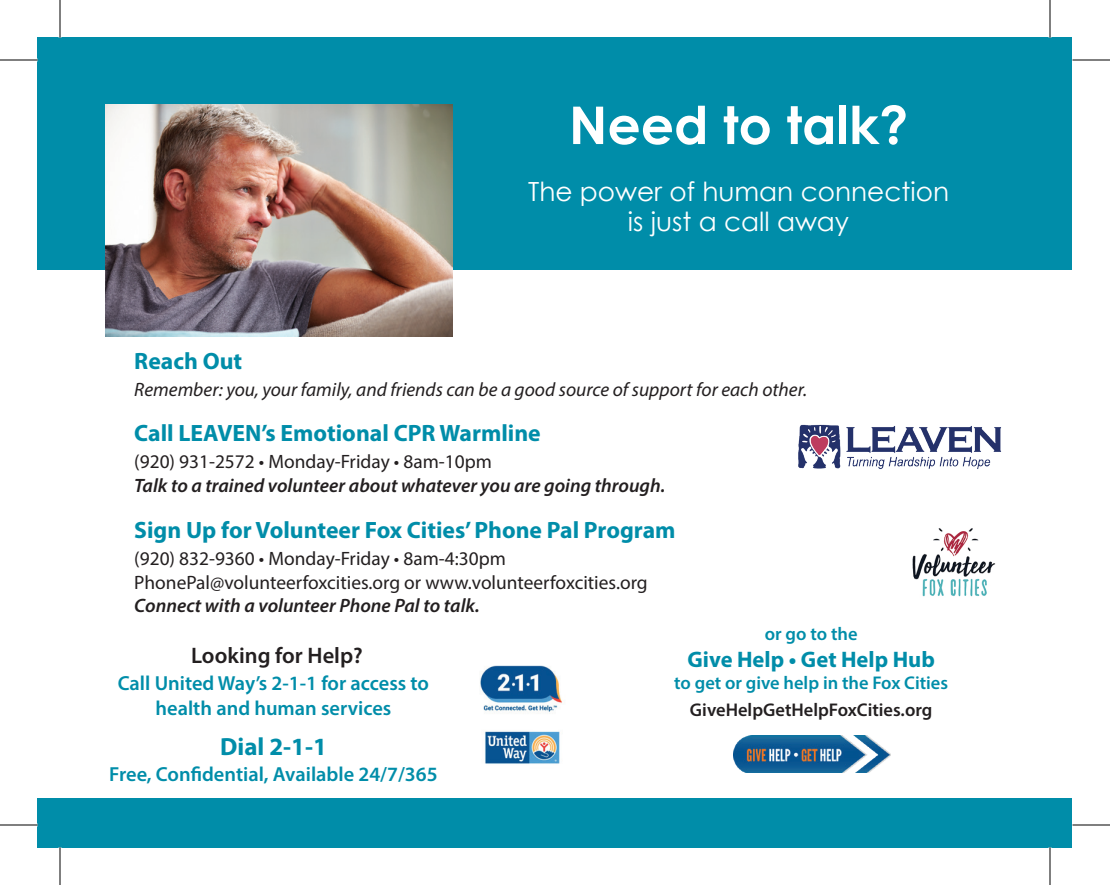
<style>
.page{position:relative;width:1110px;height:885px;background:#fff}
.page>*{position:absolute;margin:0;border:0;box-sizing:border-box;transform-origin:0 0}
.t1{font:700 52px "Century Gothic";color:#fff}
.t2{font:26.5px/30px "Century Gothic";color:#fff;text-align:center}
.t3{font:700 25px "Myriad Pro";color:#008da9}
.t4{font:700 23.75px "Myriad Pro";color:#008da9}
.t5{font:700 22.5px "Myriad Pro";color:#008da9}
.t6{font:600 22.5px "Myriad Pro";color:#231f20}
.t7{font:600 20.25px/25.2px "Myriad Pro";color:#008da9;text-align:center}
.t8{font:19.5px/23.2px "Myriad Pro";color:#231f20}
.t9{font:italic 600 19.5px "Myriad Pro";color:#231f20}
.t10{font:italic 19.5px "Myriad Pro";color:#231f20}
.t11{font:600 18.5px "Myriad Pro";color:#008da9}
.t12{font:600 18.5px "Myriad Pro";color:#231f20}
</style>
<div class="page">
<div style="left:38px;top:798px;width:1034px;height:50px;background:#008da9"></div>
<img style="left:798px;top:424px;width:204px;height:46px">
<img style="left:912px;top:528px;width:84px;height:69px">
<div style="left:38px;top:38px;width:1034px;height:232px;background:#008da9"></div>
<img style="left:734px;top:735px;width:156px;height:38px">
<img style="left:485px;top:731px;width:75px;height:33px">
<img style="left:480px;top:665px;width:82px;height:47px">
<img style="left:105px;top:104px;width:348px;height:232px">
<svg style="left:0;top:58px;width:38px;height:4px"></svg>
<svg style="left:1072px;top:59px;width:38px;height:1px"></svg>
<svg style="left:0;top:823px;width:38px;height:4px"></svg>
<svg style="left:1072px;top:824px;width:38px;height:1px"></svg>
<svg style="left:58px;top:0;width:4px;height:38px"></svg>
<svg style="left:59px;top:848px;width:1px;height:37px"></svg>
<svg style="left:1048px;top:0;width:4px;height:38px"></svg>
<svg style="left:1049px;top:848px;width:1px;height:37px"></svg>
<hr style="left:0;top:60px;width:38px;height:1px;background:#000">
<hr style="left:1072px;top:60px;width:38px;height:1px;background:#000">
<hr style="left:0;top:825px;width:38px;height:1px;background:#000">
<hr style="left:1072px;top:825px;width:38px;height:1px;background:#000">
<hr style="left:60px;top:0;width:1px;height:38px;background:#000">
<hr style="left:60px;top:848px;width:1px;height:37px;background:#000">
<hr style="left:1050px;top:0;width:1px;height:38px;background:#000">
<hr style="left:1050px;top:848px;width:1px;height:37px;background:#000">
<p class="t4" style="left:134px;top:346px;width:110px">Reach Out</p>
<h1 class="t1" style="left:569px;top:86px;width:341px">Need to talk?</h1>
<h2 class="t2" style="left:528px;top:176px;width:423px">The power of human connection is just a call away</h2>
<p class="t10" style="left:134px;top:377px;width:674px">Remember: you, your family, and friends can be a good source of support for each other.</p>
<p class="t4" style="left:134px;top:418px;width:408px">Call LEAVEN’s Emotional CPR Warmline</p>
<p class="t8" style="left:134px;top:450px;width:359px">(920) 931-2572 • Monday-Friday • 8am-10pm</p>
<p class="t9" style="left:134px;top:473px;width:533px">Talk to a trained volunteer about whatever you are going through.</p>
<p class="t4" style="left:134px;top:514px;width:543px">Sign Up for Volunteer Fox Cities’ Phone Pal Program</p>
<p class="t8" style="left:134px;top:547px;width:515px">(920) 832-9360 • Monday-Friday • 8am-4:30pm<br>PhonePal@volunteerfoxcities.org or www.volunteerfoxcities.org</p>
<p class="t9" style="left:134px;top:593px;width:347px">Connect with a volunteer Phone Pal to talk.</p>
<p class="t6" style="left:191px;top:641px;width:173px">Looking for Help?</p>
<p class="t7" style="left:118px;top:670px;width:313px">Call United Way’s 2-1-1 for access to health and human services</p>
<p class="t3" style="left:220px;top:730px;width:108px">Dial 2-1-1</p>
<p class="t7" style="left:109px;top:761px;width:330px">Free, Confidential, Available 24/7/365</p>
<p class="t11" style="left:765px;top:622px;width:94px">or go to the</p>
<p class="t5" style="left:687px;top:645px;width:249px">Give Help • Get Help Hub</p>
<p class="t11" style="left:674px;top:671px;width:275px">to get or give help in the Fox Cities</p>
<p class="t12" style="left:690px;top:698px;width:244px">GiveHelpGetHelpFoxCities.org</p>
</div>
